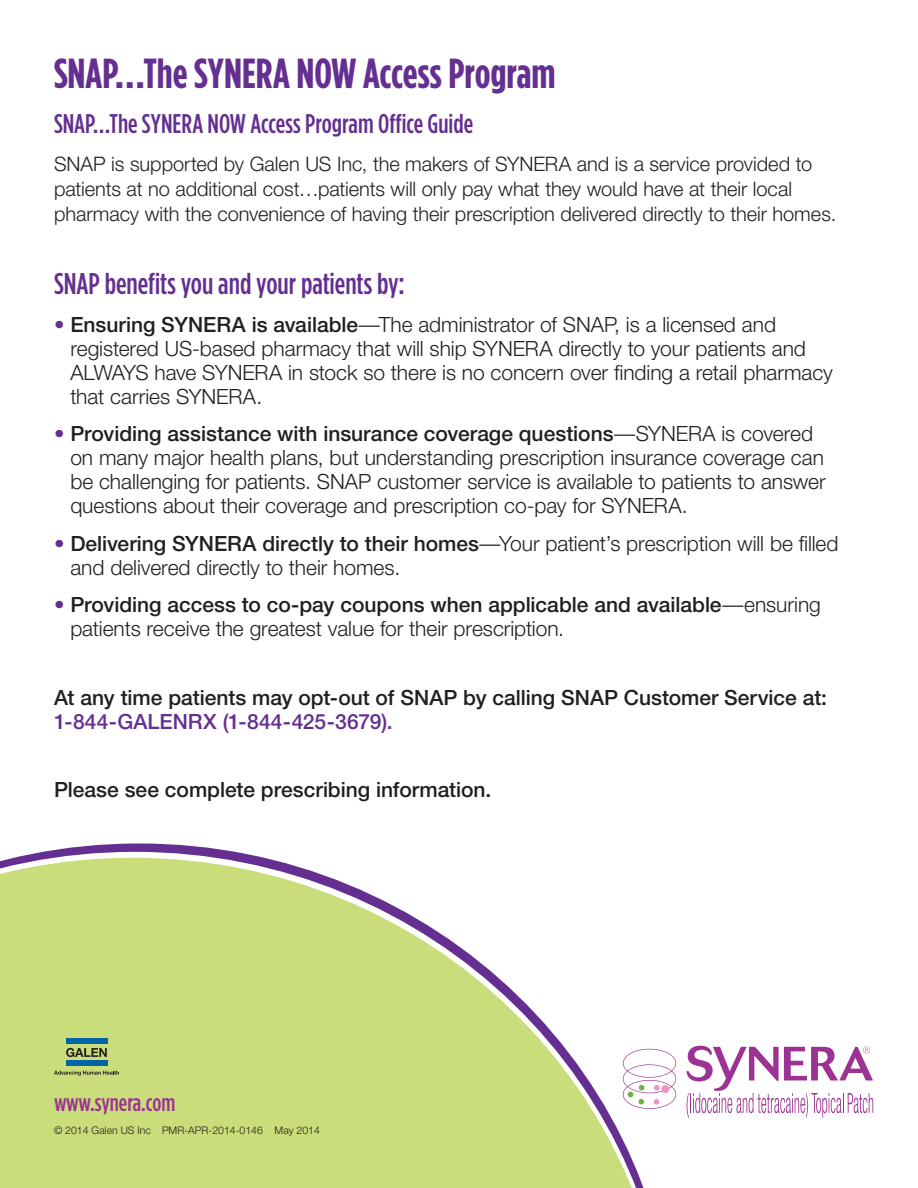
<style>
.page{position:relative;width:918px;height:1188px;background:#fff}
.page>*{position:absolute;margin:0;border:0;box-sizing:border-box;transform-origin:0 0}
.SH{font:700 42px "Gotham Condensed";color:#642f90}
.SH-2{font:500 30px "Gotham Condensed";color:#642f90}
.SH-3{font:500 27px "Gotham Condensed";color:#642f90}
.SH-4{font:500 24px "Gotham Condensed";letter-spacing:-.01em;color:#9c3293}
.SH-5{font:300 21px/24px "Helvetica Neue";letter-spacing:-.005em;color:#231f20}
.SH-6{font:500 21px/24px "Helvetica Neue";color:#231f20}
.SH-7{font:300 19.95px/24.9px "Helvetica Neue";letter-spacing:-.005em;color:#231f20}
.Body{font:300 10.5px "Helvetica Neue";color:#231f20}
.s1{color:#642f90}
.s2{font-weight:500}
</style>
<div class="page">
<svg style="left:42px;top:843px;width:194px;height:9px;fill:#642f90"></svg>
<svg style="left:0;top:858px;width:653px;height:330px;fill:#c9dd7a"></svg>
<div style="left:66px;top:1038px;width:41px;height:6px;background:#0065a4"></div>
<div style="left:66px;top:1060px;width:41px;height:6px;background:#0065a4"></div>
<svg style="left:66px;top:1048px;width:41px;height:9px"></svg>
<svg style="left:54px;top:1071px;width:65px;height:5px"></svg>
<svg style="left:623px;top:1049px;width:53px;height:60px"></svg>
<div style="left:661px;top:1085px;width:8px;height:8px;background:#f094bf;border-radius:50%"></div>
<svg style="left:686px;top:1046px;width:187px;height:72px"></svg>
<p class="SH" style="left:54px;top:48px;width:503px">SNAP…The SYNERA NOW Access Program</p>
<p class="SH-3" style="left:54px;top:107px;width:421px">SNAP…The SYNERA NOW Access Program Office Guide</p>
<p class="SH-7" style="left:54px;top:151px;width:784px">SNAP is supported by Galen US Inc, the makers of SYNERA and is a service provided to patients at no additional cost…patients will only pay what they would have at their local pharmacy with the convenience of having their prescription delivered directly to their homes.</p>
<p class="SH-2" style="left:54px;top:267px;width:352px">SNAP benefits you and your patients by:</p>
<p class="SH-5" style="left:70px;top:312px;width:764px;text-indent:-16px"><span class="s1">•</span> <span class="s2">Ensuring SYNERA is available</span>—The administrator of SNAP, is a licensed and registered US-based pharmacy that will ship SYNERA directly to your patients and ALWAYS have SYNERA in stock so there is no concern over finding a retail pharmacy that carries SYNERA.</p>
<p class="SH-5" style="left:70px;top:421px;width:757px;text-indent:-16px"><span class="s1">•</span> <span class="s2">Providing assistance with insurance coverage questions</span>—SYNERA is covered on many major health plans, but understanding prescription insurance coverage can be challenging for patients. SNAP customer service is available to patients to answer questions about their coverage and prescription co-pay for SYNERA.</p>
<p class="SH-5" style="left:70px;top:531px;width:770px;text-indent:-16px"><span class="s1">•</span> <span class="s2">Delivering SYNERA directly to their homes</span>—Your patient’s prescription will be filled and delivered directly to their homes.</p>
<p class="SH-5" style="left:70px;top:592px;width:752px;text-indent:-16px"><span class="s1">•</span> <span class="s2">Providing access to co-pay coupons when applicable and available</span>—ensuring patients receive the greatest value for their prescription.</p>
<p class="SH-6" style="left:54px;top:685px;width:775px">At any time patients may opt-out of SNAP by calling SNAP Customer Service at:<br><span class="s1">1-844-GALENRX (1-844-425-3679).</span></p>
<p class="SH-6" style="left:54px;top:777px;width:439px">Please see complete prescribing information.</p>
<p class="SH-4" style="left:54px;top:1088px;width:123px">www.synera.com</p>
<p class="Body" style="left:54px;top:1124px;width:267px">© 2014 Galen US Inc PMR-APR-2014-0146 May 2014</p>
</div>
